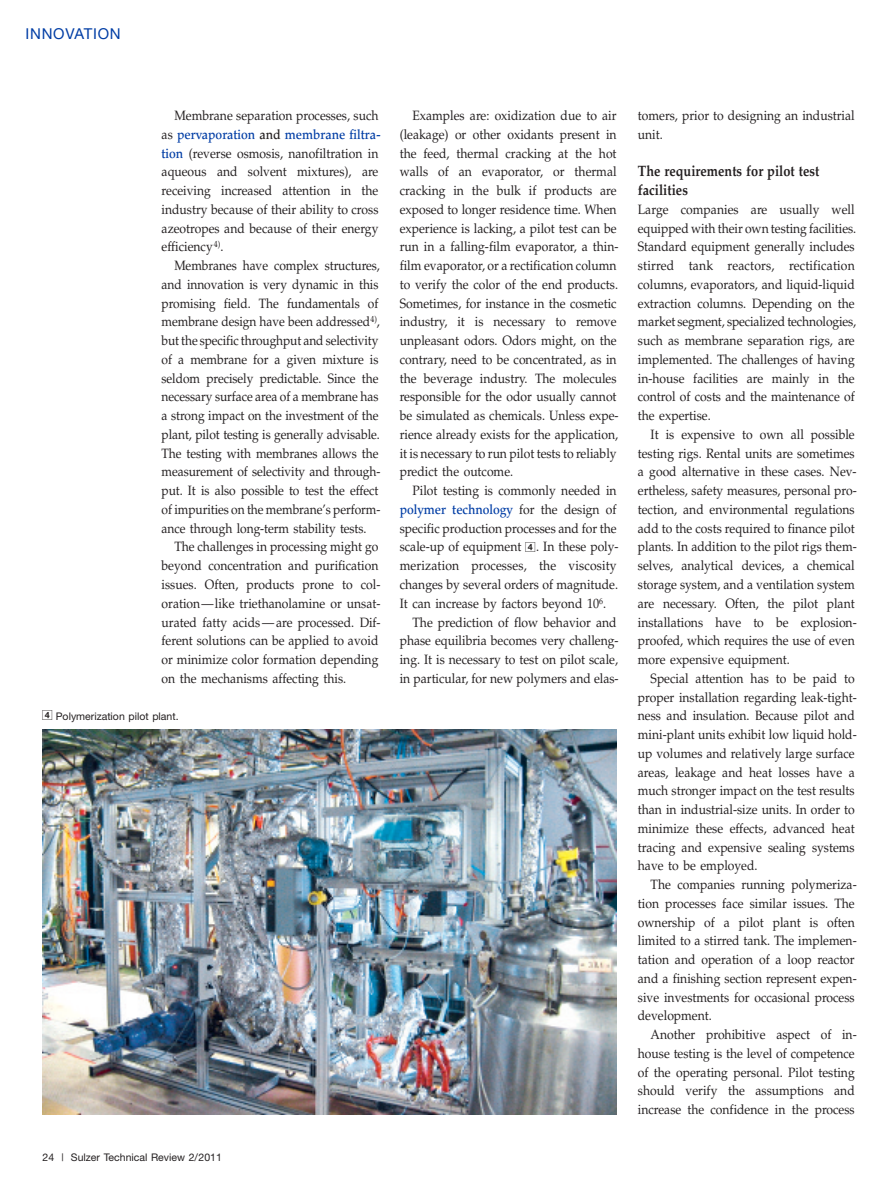
<style>
.page{position:relative;width:893px;height:1191px;background:#fff}
.page>*{position:absolute;margin:0;border:0;box-sizing:border-box;transform-origin:0 0}
.t1{font:700 15px/18.8px "Palatino";color:#231f20;scale:.85 1}
.t2{font:15px "Helvetica Neue";letter-spacing:.05em;color:#003da5}
.t3{font:13.5px/18.8px "Palatino";color:#231f20;scale:.9 1}
.t4{font:13.5px/18.8px "Palatino";color:#231f20;scale:.89 1}
.t5{font:500 13.5px "Palatino";color:#003da5;scale:.9 1}
.t6{font:10.5px "Helvetica Neue";color:#231f20}
.s1{font-weight:500;color:#003da5}
.s2{font-weight:500}
.s3{font-weight:400;color:#231f20}
.s4{font-family:"STR Ziffern Normal";font-size:9.75px}
</style>
<div class="page">
<img style="left:43px;top:729px;width:574px;height:385px">
<p class="t2" style="left:26px;top:28px;width:97px">INNOVATION</p>
<p class="t3" style="left:162px;top:108px;width:245px;text-indent:13px">Membrane separation processes, such as <span class="s1">pervaporation</span> <span class="s2">and</span> <span class="s1">membrane filtra&shy;tion</span> (reverse osmosis, nanofiltration in aqueous and solvent mixtures), are receiving increased attention in the industry because of their ability to cross azeotropes and because of their energy efficiency<sup>4)</sup>.</p>
<p class="t4" style="left:162px;top:258px;width:247px;text-indent:13px">Membranes have complex structures, and innovation is very dynamic in this promising field. The fundamentals of membrane design have been addressed<sup>4)</sup>, but the specific throughput and selectivity of a membrane for a given mixture is seldom precisely predictable. Since the necessary surface area of a membrane has a strong impact on the investment of the plant, pilot testing is generally advisable.<br>The testing with membranes allows the measurement of selectivity and through&shy;put. It is also possible to test the effect of impurities on the membrane’s perform&shy;ance through long-term stability tests.</p>
<p class="t3" style="left:162px;top:539px;width:245px;text-indent:13px">The challenges in processing might go beyond concentration and purification issues. Often, products prone to col&shy;oration—like triethanolamine or unsat&shy;urated fatty acids—are processed. Dif&shy;ferent solutions can be applied to avoid or minimize color formation depending on the mechanisms affecting this.</p>
<p class="t6" style="left:43px;top:712px;width:138px"><sup>4</sup> Polymerization pilot plant.</p>
<p class="t3" style="left:400px;top:108px;width:245px;text-indent:13px">Examples are: oxidization due to air (leakage) or other oxidants present in the feed, thermal cracking at the hot walls of an evaporator, or thermal cracking in the bulk if products are exposed to longer residence time. When experience is lacking, a pilot test can be run in a falling-film evaporator, a thin&shy;film evaporator, or a rectification column to verify the color of the end products.<br>Sometimes, for instance in the cosmetic industry, it is necessary to remove unpleasant odors. Odors might, on the contrary, need to be concentrated, as in the beverage industry. The molecules responsible for the odor usually cannot be simulated as chemicals. Unless expe&shy;rience already exists for the application, it is necessary to run pilot tests to reliably predict the outcome.</p>
<p class="t3" style="left:412px;top:483px;width:228px">Pilot testing is commonly needed in</p>
<p class="t5" style="left:400px;top:504px;width:242px">polymer technology <span class="s3">for the design of</span></p>
<p class="t3" style="left:400px;top:520px;width:242px">specific production processes and for the</p>
<p class="t3" style="left:400px;top:539px;width:245px">scale-up of equipment <span class="s4">4</span>. In these poly-</p>
<p class="t3" style="left:400px;top:558px;width:242px">merization processes, the viscosity</p>
<p class="t3" style="left:400px;top:576px;width:244px">changes by several orders of magnitude.</p>
<p class="t3" style="left:400px;top:595px;width:231px">It can increase by factors beyond 10<sup>6</sup>.</p>
<p class="t3" style="left:412px;top:614px;width:228px">The prediction of flow behavior and</p>
<p class="t3" style="left:400px;top:633px;width:245px">phase equilibria becomes very challeng-</p>
<p class="t3" style="left:400px;top:651px;width:244px">ing. It is necessary to test on pilot scale,</p>
<p class="t3" style="left:400px;top:670px;width:245px">in particular, for new polymers and elas-</p>
<p class="t6" style="left:43px;top:1153px;width:181px">24 | Sulzer Technical Review 2/2011</p>
<p class="t3" style="left:638px;top:108px;width:242px">tomers, prior to designing an industrial unit.</p>
<p class="t1" style="left:638px;top:163px;width:215px">The requirements for pilot test facilities</p>
<p class="t3" style="left:638px;top:201px;width:244px;text-align:justify">Large companies are usually well equipped with their own testing facilities.<br>Standard equipment generally includes stirred tank reactors, rectification columns, evaporators, and liquid-liquid extraction columns. Depending on the market segment, specialized technologies, such as membrane separation rigs, are implemented. The challenges of having in-house facilities are mainly in the control of costs and the maintenance of the expertise.</p>
<p class="t3" style="left:638px;top:426px;width:245px;text-indent:13px">It is expensive to own all possible testing rigs. Rental units are sometimes a good alternative in these cases. Nev&shy;ertheless, safety measures, personal pro&shy;tection, and environmental regulations add to the costs required to finance pilot plants. In addition to the pilot rigs them&shy;selves, analytical devices, a chemical storage system, and a ventilation system are necessary. Often, the pilot plant installations have to be explosion&shy;proofed, which requires the use of even more expensive equipment.</p>
<p class="t3" style="left:638px;top:670px;width:245px;text-indent:13px">Special attention has to be paid to proper installation regarding leak-tight&shy;ness and insulation. Because pilot and mini-plant units exhibit low liquid hold&shy;up volumes and relatively large surface areas, leakage and heat losses have a much stronger impact on the test results than in industrial-size units. In order to minimize these effects, advanced heat tracing and expensive sealing systems have to be employed.</p>
<p class="t3" style="left:638px;top:876px;width:245px;text-indent:13px">The companies running polymeriza&shy;tion processes face similar issues. The ownership of a pilot plant is often limited to a stirred tank. The implemen&shy;tation and operation of a loop reactor and a finishing section represent expen&shy;sive investments for occasional process development.</p>
<p class="t3" style="left:638px;top:1026px;width:245px;text-indent:13px">Another prohibitive aspect of in&shy;house testing is the level of competence of the operating personal. Pilot testing should verify the assumptions and increase the confidence in the process</p>
</div>
